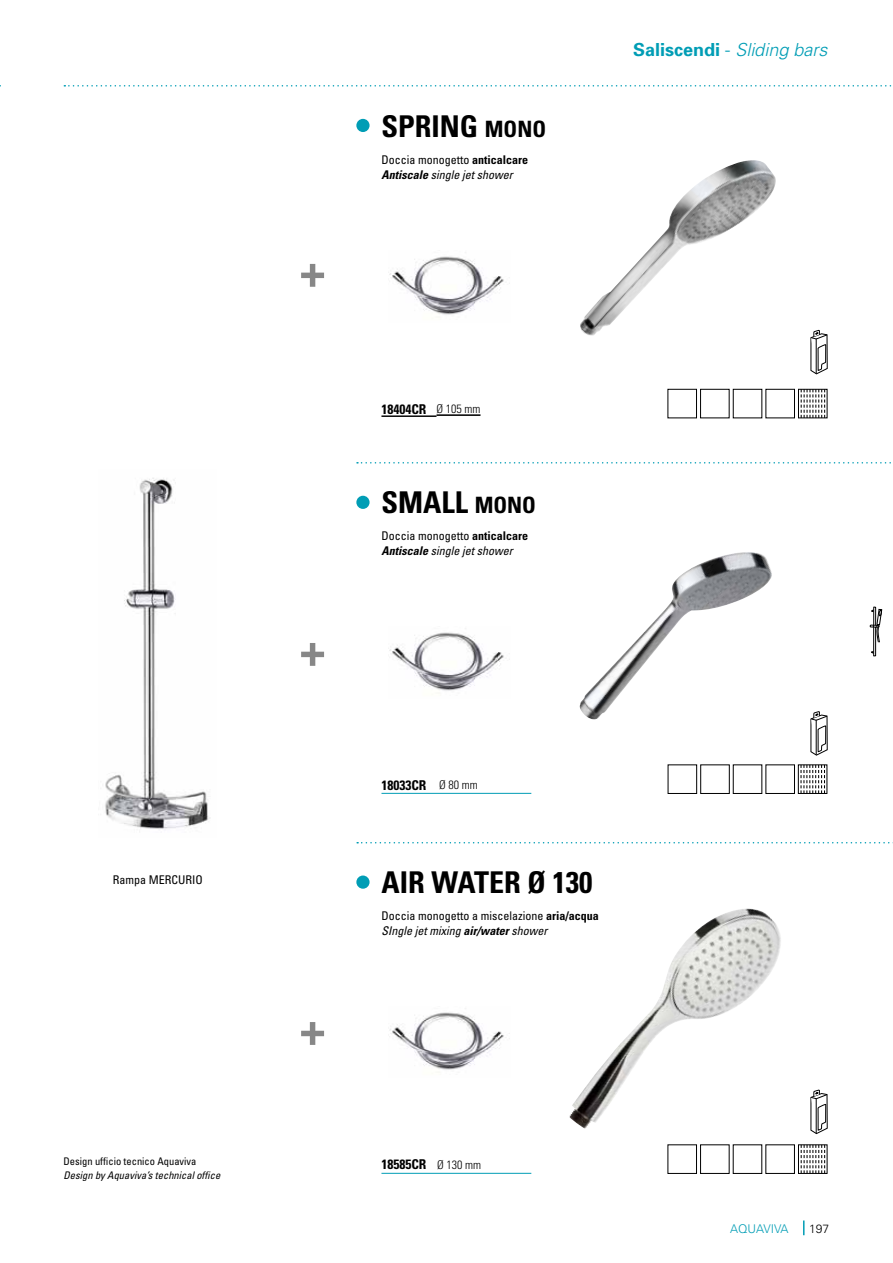
<style>
.page{position:relative;width:893px;height:1263px;background:#fff}
.page>*{position:absolute;margin:0;border:0;box-sizing:border-box;transform-origin:0 0}
.t1{font:700 condensed 30px "Univers";color:#000}
.t2{font:italic 300 18px "Univers";color:#009db5}
.t3{font:700 condensed 13.5px "Univers";color:#000}
.t4{font:condensed 12px/15px "Univers";color:#000}
.t5{font:300 12px "Univers";color:#009db5}
.t6{font:300 12px "Univers";color:#000}
.t7{font:italic condensed 10.5px "Univers";color:#000}
.t8{font:condensed 10.5px "Univers";color:#000}
.s1{font-size:22.5px}
.s2{font-weight:700}
.s3{font-weight:700;font-style:italic}
.s4{font-style:italic}
.s5{font-weight:300;font-size:12px}
.s6{font-weight:700;font-style:normal}
.s7{font-style:normal}
</style>
<div class="page">
<svg style="left:64px;top:85px;width:828px;height:2px"></svg>
<svg style="left:301px;top:264px;width:23px;height:23px"></svg>
<svg style="left:301px;top:643px;width:23px;height:23px"></svg>
<svg style="left:301px;top:1022px;width:23px;height:23px"></svg>
<svg style="left:357px;top:842px;width:536px;height:1px"></svg>
<svg style="left:357px;top:462px;width:534px;height:1px"></svg>
<div style="left:356px;top:119px;width:14px;height:13px;background:#009db5;border-radius:50%"></div>
<div style="left:356px;top:496px;width:14px;height:13px;background:#009db5;border-radius:50%"></div>
<hr style="left:381px;top:1173px;width:150px;height:1px;background:#009db5">
<div style="left:700px;top:1144px;width:29px;height:30px;border:1px solid #000"></div>
<div style="left:668px;top:1144px;width:29px;height:30px;border:1px solid #000"></div>
<div style="left:798px;top:1144px;width:29px;height:30px;border:1px solid #000"></div>
<svg style="left:801px;top:1145px;width:24px;height:28px"></svg>
<div style="left:356px;top:875px;width:14px;height:14px;background:#009db5;border-radius:50%"></div>
<div style="left:766px;top:1144px;width:29px;height:30px;border:1px solid #000"></div>
<img style="left:389px;top:1012px;width:121px;height:58px">
<img style="left:569px;top:908px;width:212px;height:221px">
<hr style="left:381px;top:793px;width:150px;height:1px;background:#009db5">
<div style="left:798px;top:765px;width:29px;height:29px;border:1px solid #000"></div>
<svg style="left:800px;top:765px;width:25px;height:28px"></svg>
<div style="left:700px;top:765px;width:30px;height:29px;border:1px solid #000"></div>
<div style="left:668px;top:765px;width:29px;height:29px;border:1px solid #000"></div>
<div style="left:766px;top:765px;width:29px;height:29px;border:1px solid #000"></div>
<img style="left:389px;top:632px;width:121px;height:59px">
<img style="left:580px;top:552px;width:192px;height:167px">
<div style="left:798px;top:389px;width:29px;height:29px;border:1px solid #000"></div>
<svg style="left:801px;top:389px;width:24px;height:29px"></svg>
<div style="left:700px;top:389px;width:29px;height:29px;border:1px solid #000"></div>
<div style="left:668px;top:389px;width:29px;height:29px;border:1px solid #000"></div>
<div style="left:766px;top:389px;width:29px;height:29px;border:1px solid #000"></div>
<img style="left:389px;top:256px;width:121px;height:59px">
<img style="left:580px;top:160px;width:196px;height:176px">
<img style="left:105px;top:478px;width:105px;height:351px">
<svg style="left:810px;top:330px;width:18px;height:44px"></svg>
<svg style="left:810px;top:711px;width:18px;height:45px"></svg>
<svg style="left:810px;top:1090px;width:18px;height:44px"></svg>
<hr style="left:436px;top:415px;width:44px;height:1px;background:#000">
<hr style="left:381px;top:416px;width:55px;height:1px;background:#000">
<svg style="left:803px;top:1220px;width:1px;height:15px"></svg>
<svg style="left:870px;top:607px;width:12px;height:49px"></svg>
<h1 class="t1" style="left:381px;top:108px;width:166px">SPRING <span class="s1">MONO</span></h1>
<p class="t4" style="left:381px;top:152px;width:148px">Doccia monogetto <span class="s2">anticalcare<br></span><span class="s3">Antiscale</span> <span class="s4">single jet shower</span></p>
<p class="t3" style="left:381px;top:401px;width:101px">18404CR <span class="s5">Ø 105 mm</span></p>
<h1 class="t1" style="left:381px;top:484px;width:156px">SMALL <span class="s1">MONO</span></h1>
<p class="t4" style="left:381px;top:528px;width:148px">Doccia monogetto <span class="s2">anticalcare<br></span><span class="s3">Antiscale</span> <span class="s4">single jet shower</span></p>
<h2 class="t2" style="left:633px;top:39px;width:196px"><span class="s6">Saliscendi</span> <span class="s7">-</span> Sliding bars</h2>
<p class="t3" style="left:381px;top:776px;width:98px">18033CR <span class="s5">Ø 80 mm</span></p>
<p class="t4" style="left:113px;top:872px;width:92px">Rampa MERCURIO</p>
<h1 class="t1" style="left:381px;top:864px;width:212px">AIR WATER Ø 130</h1>
<p class="t4" style="left:381px;top:908px;width:219px">Doccia monogetto a miscelazione <span class="s2">aria/acqua<br></span><span class="s4">SIngle jet mixing</span> <span class="s3">air/water</span> <span class="s4">shower</span></p>
<p class="t8" style="left:64px;top:1155px;width:134px">Design ufficio tecnico Aquaviva</p>
<p class="t7" style="left:64px;top:1168px;width:158px">Design by Aquaviva’s technical office</p>
<p class="t3" style="left:381px;top:1156px;width:101px">18585CR <span class="s5">Ø 130 mm</span></p>
<p class="t5" style="left:730px;top:1221px;width:60px">AQUAVIVA</p>
<p class="t6" style="left:809px;top:1221px;width:22px">197</p>
</div>
